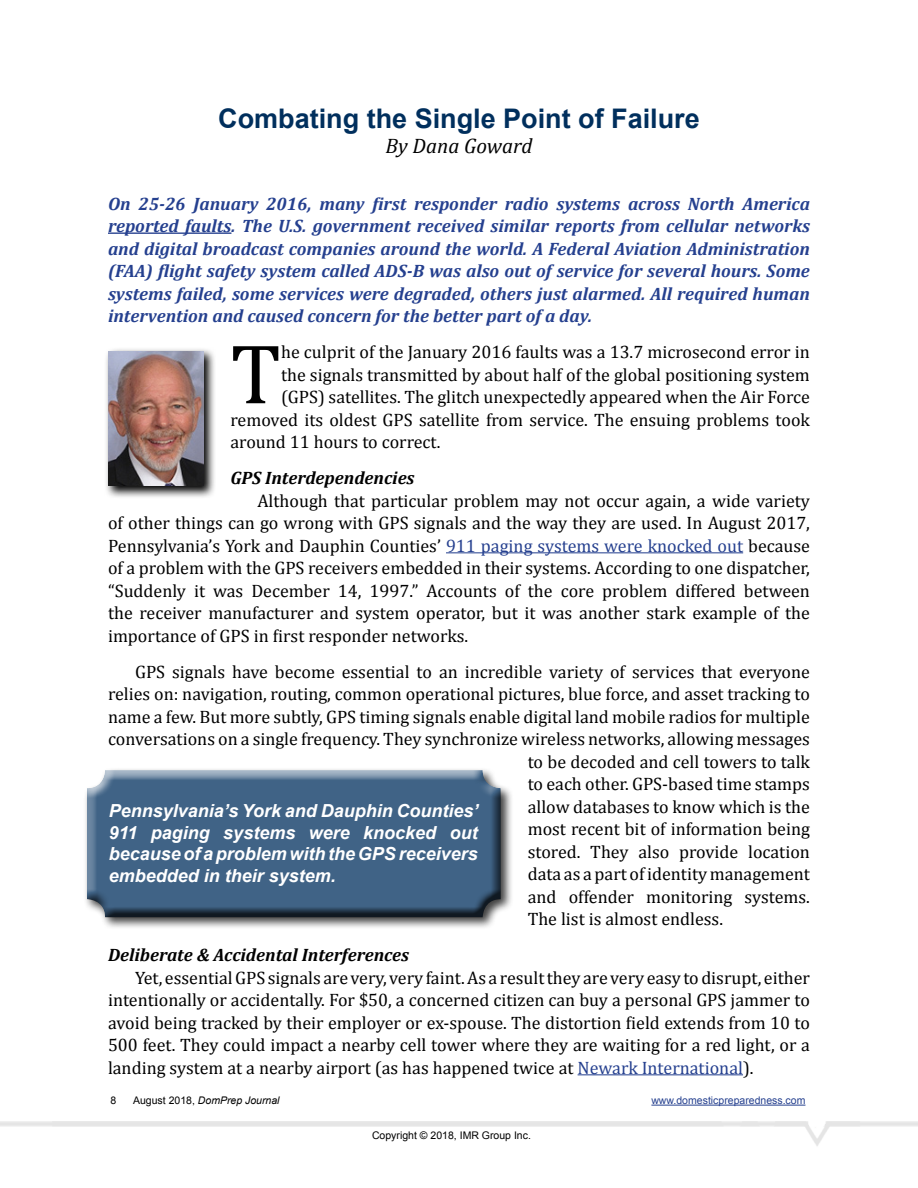
<style>
.page{position:relative;width:918px;height:1188px;background:#fff}
.page>*{position:absolute;margin:0;border:0;box-sizing:border-box;transform-origin:0 0}
.t1{font:85.5px "Cambria";color:#000}
.t2{font:700 27px "Arial";color:#002f5d}
.t3{font:italic 21px "Cambria";color:#000}
.t4{font:18px/22.5px "Cambria";color:#000;text-align:justify}
.t5{font:italic 700 18px/22.5px "Cambria";color:#25408f;text-align:justify}
.t6{font:italic 700 18px/21.8px "Arial";color:#fff;text-align:justify}
.t7{font:italic 700 18px "Cambria";color:#000}
.t8{font:10.5px "Arial";color:#000}
.t9{font:10.5px "Arial";color:#25408f}
.t10{font:italic 10.5px "Arial";color:#000}
.s1{color:#25408f}
.s2{font-style:normal}
</style>
<div class="page">
<hr style="left:651px;top:1105px;width:154px;height:1px;background:#25408f">
<hr style="left:108px;top:232px;width:123px;height:2px;background:#25408f">
<hr style="left:446px;top:552px;width:297px;height:1px;background:#25408f">
<hr style="left:578px;top:1074px;width:165px;height:1px;background:#25408f">
<svg style="left:106px;top:349px;width:109px;height:148px;background:#a1a1a2"></svg>
<img style="left:108px;top:351px;width:95px;height:135px">
<div style="left:84px;top:767px;width:430px;height:163px;background:#000;opacity:.75"></div>
<div style="left:85px;top:763px;width:419px;height:156px;background:#000;opacity:.75"></div>
<h2 class="t2" style="left:218px;top:100px;width:483px">Combating the Single Point of Failure</h2>
<p class="t3" style="left:386px;top:133px;width:148px">By Dana Goward</p>
<p class="t5" style="left:108px;top:192px;width:703px">On 25-26 January 2016, many first responder radio systems across North America reported faults. The U.S. government received similar reports from cellular networks and digital broadcast companies around the world. A Federal Aviation Administration (FAA) flight safety system called ADS-B was also out of service for several hours. Some systems failed, some services were degraded, others just alarmed. All required human intervention and caused concern for the better part of a day.</p>
<h1 class="t1" style="left:230px;top:324px;width:52px">T</h1>
<p class="t4" style="left:281px;top:341px;width:530px">he culprit of the January 2016 faults was a 13.7 microsecond error in</p>
<p class="t4" style="left:281px;top:363px;width:530px">the signals transmitted by about half of the global positioning system</p>
<p class="t4" style="left:281px;top:386px;width:530px">(GPS) satellites. The glitch unexpectedly appeared when the Air Force</p>
<p class="t4" style="left:230px;top:408px;width:581px">removed its oldest GPS satellite from service. The ensuing problems took</p>
<p class="t4" style="left:230px;top:431px;width:212px">around 11 hours to correct.</p>
<p class="t7" style="left:230px;top:467px;width:186px">GPS Interdependencies</p>
<p class="t4" style="left:108px;top:489px;width:704px;text-indent:149px">Although that particular problem may not occur again, a wide variety of other things can go wrong with GPS signals and the way they are used. In August 2017, Pennsylvania’s York and Dauphin Counties’ <span class="s1">911 paging systems were knocked out</span> because of a problem with the GPS receivers embedded in their systems. According to one dispatcher, “Suddenly it was December 14, 1997.” Accounts of the core problem differed between the receiver manufacturer and system operator, but it was another stark example of the importance of GPS in first responder networks.</p>
<p class="t4" style="left:135px;top:660px;width:676px">GPS signals have become essential to an incredible variety of services that everyone</p>
<p class="t4" style="left:108px;top:683px;width:704px">relies on: navigation, routing, common operational pictures, blue force, and asset tracking to</p>
<p class="t4" style="left:108px;top:705px;width:703px">name a few. But more subtly, GPS timing signals enable digital land mobile radios for multiple</p>
<p class="t4" style="left:108px;top:728px;width:704px">conversations on a single frequency. They synchronize wireless networks, allowing messages</p>
<p class="t4" style="left:528px;top:750px;width:284px">to be decoded and cell towers to talk</p>
<p class="t4" style="left:528px;top:773px;width:284px">to each other. GPS-based time stamps</p>
<p class="t4" style="left:528px;top:795px;width:284px">allow databases to know which is the</p>
<p class="t4" style="left:528px;top:818px;width:284px">most recent bit of information being</p>
<p class="t4" style="left:528px;top:840px;width:284px">stored. They also provide location</p>
<p class="t4" style="left:528px;top:863px;width:284px">data as a part of identity management</p>
<p class="t4" style="left:528px;top:885px;width:284px">and offender monitoring systems.</p>
<p class="t4" style="left:528px;top:908px;width:197px">The list is almost endless.</p>
<p class="t7" style="left:108px;top:944px;width:303px">Deliberate &amp; Accidental Interferences</p>
<p class="t4" style="left:108px;top:966px;width:704px;text-indent:27px">Yet, essential GPS signals are very, very faint. As a result they are very easy to disrupt, either intentionally or accidentally. For $50, a concerned citizen can buy a personal GPS jammer to avoid being tracked by their employer or ex-spouse. The distortion field extends from 10 to 500 feet. They could impact a nearby cell tower where they are waiting for a red light, or a landing system at a nearby airport (as has happened twice at <span class="s1">Newark International</span>).</p>
<p class="t6" style="left:109px;top:800px;width:371px">Pennsylvania’s York and Dauphin Counties’ 911 paging systems were knocked out because of a problem with the GPS receivers embedded in their system.</p>
<p class="t8" style="left:110px;top:1093px;width:7px">8</p>
<p class="t10" style="left:133px;top:1094px;width:148px"><span class="s2">August 2018,</span> DomPrep Journal</p>
<p class="t9" style="left:651px;top:1093px;width:156px">www.domesticpreparedness.com</p>
<p class="t8" style="left:372px;top:1128px;width:160px">Copyright © 2018, IMR Group Inc.</p>
</div>
